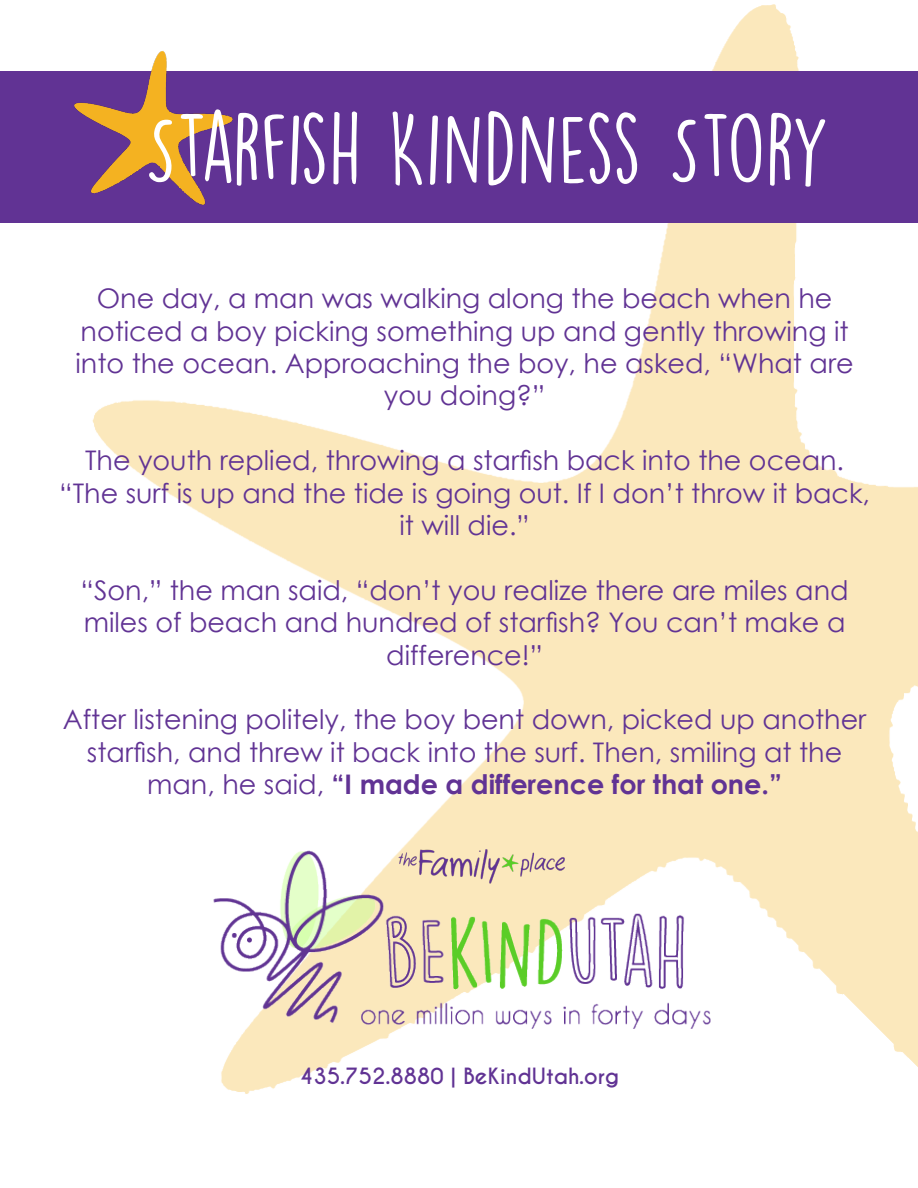
<style>
.page{position:relative;width:918px;height:1188px;background:#fff}
.page>*{position:absolute;margin:0;border:0;box-sizing:border-box;transform-origin:0 0}
.t1{font:88.8px "DK Lemon Yellow Sun";letter-spacing:-.01em;color:#fff}
.t2{font:27px/32.4px "Century Gothic";color:#613394;text-align:center}
.t3{font:700 21px "Caviar Dreams";color:#613394}
.s1{font-weight:700}
</style>
<div class="page">
<img style="left:0;top:4px;width:918px;height:1090px">
<div style="left:0;top:71px;width:918px;height:151px;background:#613394"></div>
<img style="left:53px;top:29px;width:195px;height:195px">
<img style="left:198px;top:842px;width:522px;height:189px">
<img style="left:394px;top:842px;width:176px;height:46px">
<p class="t1" style="left:145px;top:95px;width:687px">STARFISH KINDNESS STORY</p>
<p class="t2" style="left:76px;top:282px;width:780px">One day, a man was walking along the beach when he noticed a boy picking something up and gently throwing it into the ocean. Approaching the boy, he asked, “What are you doing?”</p>
<p class="t2" style="left:59px;top:444px;width:812px">The youth replied, throwing a starfish back into the ocean. “The surf is up and the tide is going out. If I don’t throw it back, it will die.”</p>
<p class="t2" style="left:81px;top:573px;width:770px">“Son,” the man said, “don’t you realize there are miles and miles of beach and hundred of starfish? You can’t make a difference!”</p>
<p class="t2" style="left:63px;top:703px;width:805px">After listening politely, the boy bent down, picked up another starfish, and threw it back into the surf. Then, smiling at the man, he said, <span class="s1">“I made a difference for that one.”</span></p>
<p class="t3" style="left:300px;top:1063px;width:321px">435.752.8880 | BeKindUtah.org</p>
</div>
